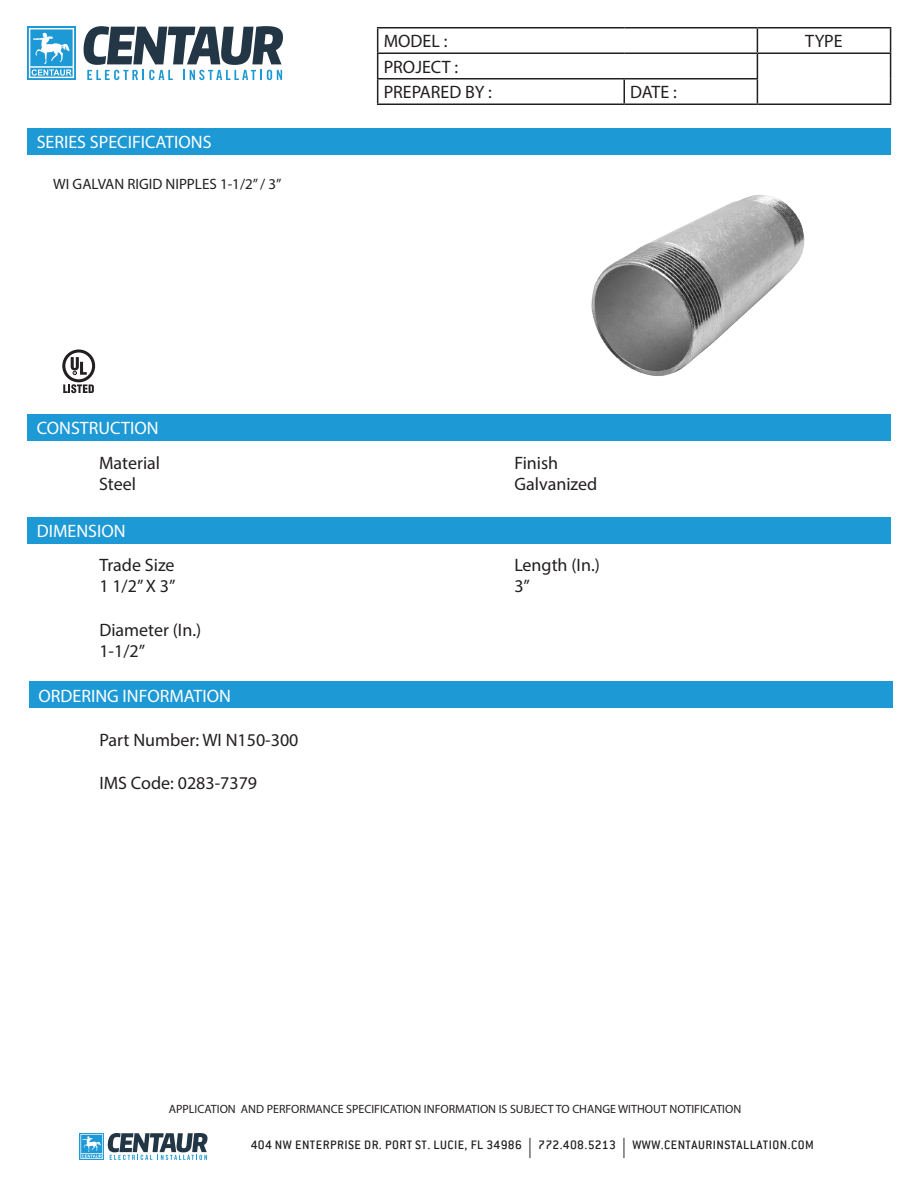
<style>
.page{position:relative;width:918px;height:1188px;background:#fff}
.page>*{position:absolute;margin:0;border:0;box-sizing:border-box;transform-origin:0 0}
.t1{font:18px/21.6px "Myriad Pro";color:#231f20}
.t2{font:18px "Myriad Pro";color:#fff}
.t3{font:15px "Myriad Pro";color:#231f20}
.t4{font:500 13.5px "Conduit ITC";letter-spacing:.035em;color:#231f20}
.t5{font:12px "Myriad Pro";color:#231f20}
.s1{font-family:"Myriad Pro";font-weight:400;font-size:20.25px}
</style>
<div class="page">
<svg style="left:80px;top:1133px;width:128px;height:27px"></svg>
<hr style="left:377px;top:27px;width:247px;height:1px;background:#231f20">
<hr style="left:624px;top:27px;width:133px;height:1px;background:#231f20">
<hr style="left:757px;top:27px;width:134px;height:1px;background:#231f20">
<hr style="left:377px;top:52px;width:247px;height:2px;background:#231f20">
<hr style="left:624px;top:52px;width:133px;height:2px;background:#231f20">
<hr style="left:757px;top:52px;width:134px;height:2px;background:#231f20">
<hr style="left:377px;top:78px;width:247px;height:2px;background:#231f20">
<svg style="left:377px;top:28px;width:1px;height:76px"></svg>
<hr style="left:624px;top:78px;width:134px;height:2px;background:#231f20">
<hr style="left:623px;top:80px;width:2px;height:24px;background:#231f20">
<svg style="left:757px;top:28px;width:1px;height:76px"></svg>
<svg style="left:890px;top:28px;width:1px;height:76px"></svg>
<hr style="left:377px;top:104px;width:247px;height:1px;background:#231f20">
<hr style="left:624px;top:104px;width:133px;height:1px;background:#231f20">
<hr style="left:757px;top:104px;width:134px;height:1px;background:#231f20">
<div style="left:27px;top:129px;width:864px;height:26px;background:#1d99d6"></div>
<div style="left:27px;top:414px;width:864px;height:27px;background:#1d99d6"></div>
<div style="left:27px;top:26px;width:49px;height:54px;background:linear-gradient(to right,#32a2d9,#32a2d9)"></div>
<svg style="left:29px;top:28px;width:45px;height:50px"></svg>
<svg style="left:83px;top:26px;width:200px;height:54px"></svg>
<img style="left:591px;top:195px;width:214px;height:181px">
<div style="left:27px;top:517px;width:864px;height:26px;background:#1d99d6"></div>
<svg style="left:62px;top:349px;width:33px;height:44px"></svg>
<div style="left:29px;top:681px;width:864px;height:27px;background:#1d99d6"></div>
<p class="t2" style="left:37px;top:131px;width:176px">SERIES SPECIFICATIONS</p>
<p class="t3" style="left:53px;top:175px;width:230px">WI GALVAN RIGID NIPPLES 1-1/2” / 3”</p>
<p class="t1" style="left:384px;top:30px;width:65px">MODEL :</p>
<p class="t1" style="left:805px;top:30px;width:39px">TYPE</p>
<p class="t1" style="left:384px;top:54px;width:110px;line-height:25.5px">PROJECT :<br>PREPARED BY :</p>
<p class="t1" style="left:630px;top:81px;width:48px">DATE :</p>
<p class="t2" style="left:37px;top:417px;width:123px">CONSTRUCTION</p>
<p class="t1" style="left:99px;top:452px;width:63px">Material<br>Steel</p>
<p class="t2" style="left:37px;top:520px;width:90px">DIMENSION</p>
<p class="t1" style="left:99px;top:554px;width:78px">Trade Size<br>1 1/2” X 3”</p>
<p class="t1" style="left:99px;top:618px;width:103px">Diameter (In.)<br>1-1/2”</p>
<p class="t2" style="left:38px;top:684px;width:194px">ORDERING INFORMATION</p>
<p class="t1" style="left:100px;top:728px;width:200px">Part Number: WI N150-300</p>
<p class="t1" style="left:100px;top:772px;width:159px">IMS Code: 0283-7379</p>
<p class="t1" style="left:514px;top:452px;width:84px">Finish<br>Galvanized</p>
<p class="t1" style="left:514px;top:554px;width:87px">Length (In.)<br>3”</p>
<p class="t5" style="left:169px;top:1101px;width:574px">APPLICATION AND PERFORMANCE SPECIFICATION INFORMATION IS SUBJECT TO CHANGE WITHOUT NOTIFICATION</p>
<p class="t4" style="left:251px;top:1137px;width:565px">404 NW ENTERPRISE DR. PORT ST. LUCIE, FL 34986 <span class="s1">|</span> 772.408.5213 <span class="s1">|</span> WWW.CENTAURINSTALLATION.COM</p>
</div>
